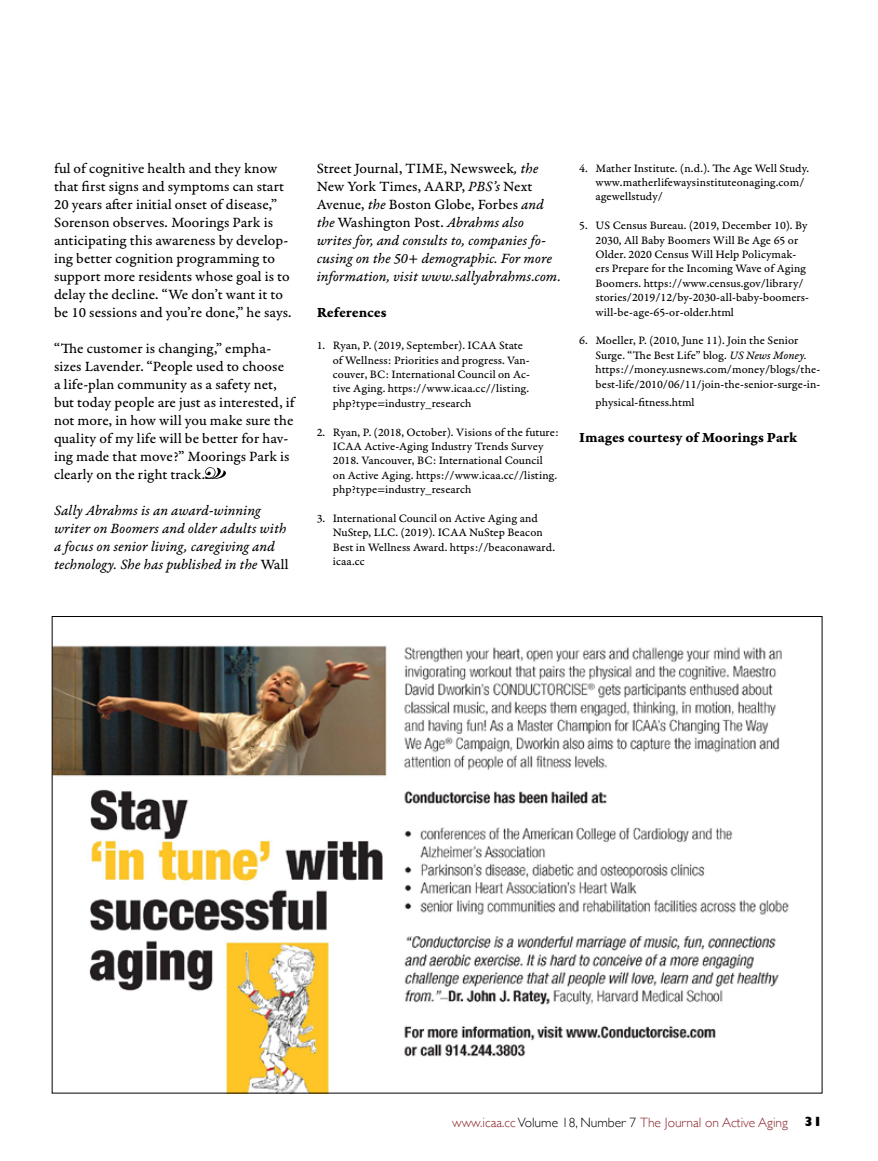
<style>
.page{position:relative;width:878px;height:1161px;background:#fff}
.page>*{position:absolute;margin:0;border:0;box-sizing:border-box;transform-origin:0 0}
.t1{font:15px/18px "Garamond Premr Pro Capt";color:#000}
.t2{font:15px/18px "Garamond Premr Pro It Capt";color:#000}
.t3{font:15px "Garamond Premr Pro Bd Capt";letter-spacing:-.015em;color:#000}
.t4{font:300 13.5px "Gill Sans";color:#8a2529}
.t5{font:12px/14.4px "Garamond Premr Pro Capt";color:#000}
.s1{font-family:"Garamond Premr Pro Capt"}
.s2{font-family:"Garamond Premr Pro It Capt"}
.s3{color:#000}
.s4{font-weight:800;color:#000}
</style>
<div class="page">
<img style="left:54px;top:645px;width:735px;height:447px">
<svg style="left:205px;top:467px;width:21px;height:12px"></svg>
<p class="t1" style="left:54px;top:160px;width:239px">ful of cognitive health and they know that first signs and symptoms can start 20 years after initial onset of disease,” Sorenson observes. Moorings Park is anticipating this awareness by develop&shy;ing better cognition programming to support more residents whose goal is to delay the decline. “We don’t want it to be 10 sessions and you’re done,” he says.</p>
<p class="t1" style="left:54px;top:340px;width:242px">“The customer is changing,” empha&shy;sizes Lavender. “People used to choose a life-plan community as a safety net, but today people are just as interested, if not more, in how will you make sure the quality of my life will be better for hav&shy;ing made that move?” Moorings Park is clearly on the right track.</p>
<p class="t2" style="left:54px;top:502px;width:236px">Sally Abrahms is an award-winning writer on Boomers and older adults with a focus on senior living, caregiving and technology. She has published in the <span class="s1">Wall</span></p>
<p class="t1" style="left:316px;top:160px;width:229px">Street Journal, TIME, Newsweek<span class="s2">, the </span>New York Times, AARP, <span class="s2">PBS’s</span> Next Avenue, <span class="s2">the</span> Boston Globe, Forbes <span class="s2">and the</span> Washington Post. <span class="s2">Abrahms also</span></p>
<p class="t2" style="left:316px;top:232px;width:246px">writes for, and consults to, companies fo&shy;cusing on the 50+ demographic. For more information, visit www.sallyabrahms.com.</p>
<p class="t3" style="left:316px;top:303px;width:71px">References</p>
<p class="t5" style="left:333px;top:339px;width:199px;text-indent:-16px">1. Ryan, P. (2019, September). ICAA State of Wellness: Priorities and progress. Van&shy;couver, BC: International Council on Ac&shy;tive Aging. https://www.icaa.cc//listing. php?type=industry_research</p>
<p class="t5" style="left:333px;top:425px;width:227px;text-indent:-16px">2. Ryan, P. (2018, October). Visions of the future:<br>ICAA Active-Aging Industry Trends Survey 2018. Vancouver, BC: International Council<br>on Active Aging. https://www.icaa.cc//listing. php?type=industry_research</p>
<p class="t5" style="left:333px;top:512px;width:224px;text-indent:-16px">3. International Council on Active Aging and NuStep, LLC. (2019). ICAA NuStep Beacon Best in Wellness Award. https://beaconaward. icaa.cc</p>
<p class="t5" style="left:595px;top:161px;width:215px;text-indent:-16px">4. Mather Institute. (n.d.). The Age Well Study. www.matherlifewaysinstituteonaging.com/ agewellstudy/</p>
<p class="t5" style="left:595px;top:219px;width:215px;text-indent:-16px">5. US Census Bureau. (2019, December 10). By 2030, All Baby Boomers Will Be Age 65 or Older. 2020 Census Will Help Policymak&shy;ers Prepare for the Incoming Wave of Aging Boomers. https://www.census.gov/library/ stories/2019/12/by-2030-all-baby-boomers&shy;will-be-age-65-or-older.html</p>
<p class="t5" style="left:595px;top:334px;width:226px;text-indent:-16px">6. Moeller, P. (2010, June 11). Join the Senior Surge. “The Best Life” blog. <span class="s2">US News Money. </span>https://money.usnews.com/money/blogs/the&shy;best-life/2010/06/11/join-the-senior-surge-in-</p>
<p class="t5" style="left:595px;top:395px;width:100px">physical-fitness.html</p>
<p class="t3" style="left:579px;top:428px;width:219px">Images courtesy of Moorings Park</p>
<p class="t4" style="left:452px;top:1112px;width:372px">www.icaa.cc <span class="s3">Volume 18, Number 7</span> The Journal on Active Aging <span class="s4">31</span></p>
</div>
